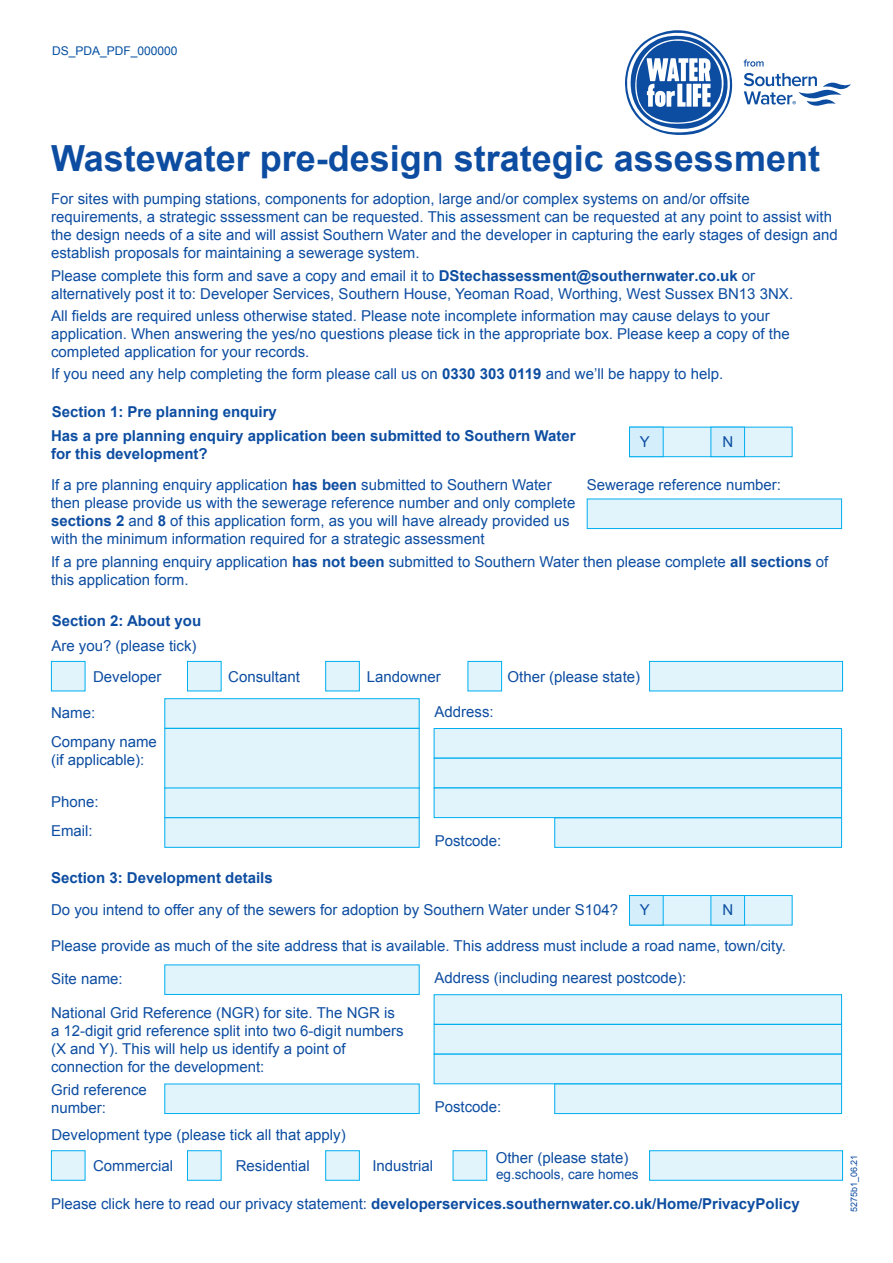
<style>
.page{position:relative;width:893px;height:1263px;background:#fff}
.page>*{position:absolute;margin:0;border:0;box-sizing:border-box;transform-origin:0 0}
.t1{font:700 36px "Arial";color:#0d4da1}
.t2{font:15px/18px "Arial";color:#0d4da1}
.t3{font:700 15px/18px "Arial";color:#0d4da1}
.t4{font:13.5px "Arial";color:#0d4da1}
.t5{font:12px "Arial";color:#034ea2}
.t6{font:9px "Arial";color:#0d4da1}
.s1{color:#034ea2}
.s2{font-weight:700}
.s3{font-weight:400}
.s4{font-style:inherit}
</style>
<div class="page">
<svg style="left:625px;top:30px;width:108px;height:105px"></svg>
<svg style="left:744px;top:59px;width:20px;height:8px"></svg>
<svg style="left:744px;top:73px;width:107px;height:33px"></svg>
<div style="left:434px;top:728px;width:408px;height:30px;background:#e1f4fc;border:1px solid #00aeef"></div>
<div style="left:554px;top:817px;width:288px;height:31px;background:#e1f4fc;border:1px solid #00aeef"></div>
<div style="left:434px;top:758px;width:408px;height:30px;background:#e1f4fc;border:1px solid #00aeef"></div>
<div style="left:434px;top:788px;width:408px;height:30px;background:#e1f4fc;border:1px solid #00aeef"></div>
<div style="left:164px;top:698px;width:256px;height:31px;background:#e1f4fc;border:1px solid #00aeef"></div>
<div style="left:164px;top:728px;width:256px;height:61px;background:#e1f4fc;border:1px solid #00aeef"></div>
<div style="left:164px;top:788px;width:256px;height:30px;background:#e1f4fc"></div>
<div style="left:164px;top:817px;width:256px;height:31px;background:#e1f4fc;border:1px solid #00aeef"></div>
<div style="left:51px;top:661px;width:34px;height:30px;background:#e1f4fc;border:1px solid #00aeef"></div>
<div style="left:187px;top:661px;width:35px;height:30px;background:#e1f4fc;border:1px solid #00aeef"></div>
<div style="left:325px;top:661px;width:35px;height:30px;background:#e1f4fc;border:1px solid #00aeef"></div>
<div style="left:468px;top:661px;width:34px;height:30px;background:#e1f4fc;border:1px solid #00aeef"></div>
<div style="left:649px;top:661px;width:194px;height:30px;background:#e1f4fc;border:1px solid #00aeef"></div>
<div style="left:630px;top:427px;width:163px;height:29px;background:#e1f4fc"></div>
<div style="left:630px;top:427px;width:162px;height:30px;border:1px solid #00aeef"></div>
<div style="left:629px;top:427px;width:35px;height:30px;background:#d4effb;border:1px solid #00aeef"></div>
<div style="left:710px;top:427px;width:35px;height:30px;background:#d4effb;border:1px solid #00aeef"></div>
<div style="left:587px;top:499px;width:255px;height:30px;background:#e1f4fc;border:1px solid #00aeef"></div>
<div style="left:630px;top:896px;width:163px;height:29px;background:#e1f4fc"></div>
<div style="left:630px;top:895px;width:162px;height:30px;border:1px solid #00aeef"></div>
<div style="left:629px;top:895px;width:35px;height:30px;background:#d4effb;border:1px solid #00aeef"></div>
<div style="left:710px;top:895px;width:35px;height:30px;background:#d4effb;border:1px solid #00aeef"></div>
<div style="left:434px;top:994px;width:408px;height:31px;background:#e1f4fc;border:1px solid #00aeef"></div>
<div style="left:434px;top:1024px;width:408px;height:30px;background:#e1f4fc;border:1px solid #00aeef"></div>
<div style="left:434px;top:1054px;width:408px;height:30px;background:#e1f4fc;border:1px solid #00aeef"></div>
<div style="left:164px;top:964px;width:256px;height:31px;background:#e1f4fc;border:1px solid #00aeef"></div>
<div style="left:554px;top:1083px;width:288px;height:31px;background:#e1f4fc;border:1px solid #00aeef"></div>
<div style="left:164px;top:1083px;width:256px;height:31px;background:#e1f4fc;border:1px solid #00aeef"></div>
<div style="left:51px;top:1150px;width:34px;height:31px;background:#e1f4fc;border:1px solid #00aeef"></div>
<div style="left:187px;top:1150px;width:35px;height:31px;background:#e1f4fc;border:1px solid #00aeef"></div>
<div style="left:325px;top:1150px;width:35px;height:31px;background:#e1f4fc;border:1px solid #00aeef"></div>
<div style="left:453px;top:1150px;width:34px;height:31px;background:#e1f4fc;border:1px solid #00aeef"></div>
<div style="left:649px;top:1150px;width:194px;height:31px;background:#e1f4fc;border:1px solid #00aeef"></div>
<p class="t5" style="left:52px;top:43px;width:127px">DS_PDA_PDF_000000</p>
<h1 class="t1" style="left:51px;top:134px;width:770px">Wastewater pre-design strategic assessment</h1>
<p class="t2" style="left:51px;top:190px;width:788px">For sites with pumping stations, components for adoption, large and/or complex systems on and/or offsite requirements, a strategic sssessment can be requested. T<span class="s1">his as</span>sessment can be requested at any point to assist with the design needs of a site and will assist Southern Water and the developer in capturing the early stages of design and establish proposals for maintaining a sewerage system.</p>
<p class="t2" style="left:51px;top:267px;width:744px">Please complete this form and save a copy and email it to <span class="s2">DStechassessment@southernwater.co.uk</span> or alternatively post it to: Developer Services, Southern House, Yeoman Road, Worthing, West Sussex BN13 3NX.</p>
<p class="t2" style="left:51px;top:307px;width:740px">All fields are required unless otherwise stated. Please note incomplete information may cause delays to your application. When answering the yes/no questions please tick in the appropriate box. Please keep a copy of the completed application for your records.</p>
<p class="t2" style="left:51px;top:365px;width:674px">If you need any help completing the form please call us on <span class="s2">0330 303 0119</span> and we’ll be happy to help.</p>
<p class="t3" style="left:52px;top:403px;width:227px">Section 1: Pre planning enquiry</p>
<p class="t2" style="left:640px;top:433px;width:12px">Y</p>
<p class="t2" style="left:722px;top:433px;width:12px">N</p>
<p class="t3" style="left:51px;top:427px;width:526px">Has a pre planning enquiry application been submitted to Southern Water for this development?</p>
<p class="t2" style="left:51px;top:476px;width:526px">If a pre planning enquiry application <span class="s2">has been</span> submitted to Southern Water then please provide us with the sewerage reference number and only complete <span class="s2">sections 2</span> and <span class="s2">8</span> of this application form, as you will have already provided us with the minimum information required for a strategic assessment</p>
<p class="t2" style="left:51px;top:552px;width:779px">If a pre planning enquiry application <span class="s2">has not been</span> submitted to Southern Water then please complete <span class="s2">all sections</span> of this application form.</p>
<p class="t2" style="left:587px;top:476px;width:196px">Sewerage reference number:</p>
<p class="t3" style="left:52px;top:612px;width:151px">Section 2: About you</p>
<p class="t2" style="left:51px;top:630px;width:147px;line-height:30.8px;text-align:center">Are you? (please tick)<br>Developer</p>
<p class="t2" style="left:51px;top:699px;width:107px;line-height:28.7px">Name:<br>Company name</p>
<p class="t2" style="left:51px;top:751px;width:95px">(if applicable):</p>
<p class="t2" style="left:51px;top:786px;width:49px;line-height:29.7px">Phone:<br>Email:</p>
<p class="t2" style="left:228px;top:667px;width:73px">Consultant</p>
<p class="t2" style="left:367px;top:667px;width:76px">Landowner</p>
<p class="t2" style="left:508px;top:667px;width:134px">Other (please state)</p>
<p class="t2" style="left:435px;top:703px;width:61px">Address:</p>
<p class="t2" style="left:435px;top:832px;width:68px">Postcode:</p>
<p class="t3" style="left:51px;top:869px;width:223px">Section 3: Development details</p>
<p class="t2" style="left:51px;top:901px;width:569px">Do you intend to offer any of the sewers for adoption by Southern Water under S104?</p>
<p class="t2" style="left:640px;top:901px;width:12px">Y</p>
<p class="t2" style="left:722px;top:901px;width:12px">N</p>
<p class="t2" style="left:51px;top:936px;width:736px">Please provide as much of the site address that is available. This address must include a road name, town/city.</p>
<p class="t2" style="left:51px;top:970px;width:73px">Site name:</p>
<p class="t2" style="left:435px;top:969px;width:253px">Address (including nearest postcode):</p>
<p class="t2" style="left:51px;top:1004px;width:354px">National Grid Reference (NGR) for site. The NGR is a 12-digit grid reference split into two 6-digit numbers (X and Y). This will help us identify a point of connection for the development:</p>
<p class="t2" style="left:435px;top:1098px;width:68px">Postcode:</p>
<p class="t2" style="left:51px;top:1081px;width:97px">Grid reference number:</p>
<p class="t2" style="left:93px;top:1120px;width:254px;line-height:30.8px;text-indent:-42px">Development type (please tick all that apply)<br>Commercial</p>
<p class="t2" style="left:236px;top:1157px;width:76px">Residential</p>
<p class="t2" style="left:372px;top:1157px;width:62px">Industrial</p>
<p class="t2" style="left:496px;top:1149px;width:134px">Other (please state)</p>
<p class="t4" style="left:496px;top:1165px;width:144px">eg.schools, care homes</p>
<p class="t3" style="left:51px;top:1195px;width:750px"><span class="s3">Please click here to read our privacy statement:</span> developerservices.southernwater.co.uk/Home/PrivacyPolicy</p>
<p class="t6" style="left:848px;top:1212px;width:59px;rotate:-90deg">5275b1_<span class="s4">06.21</span></p>
</div>
